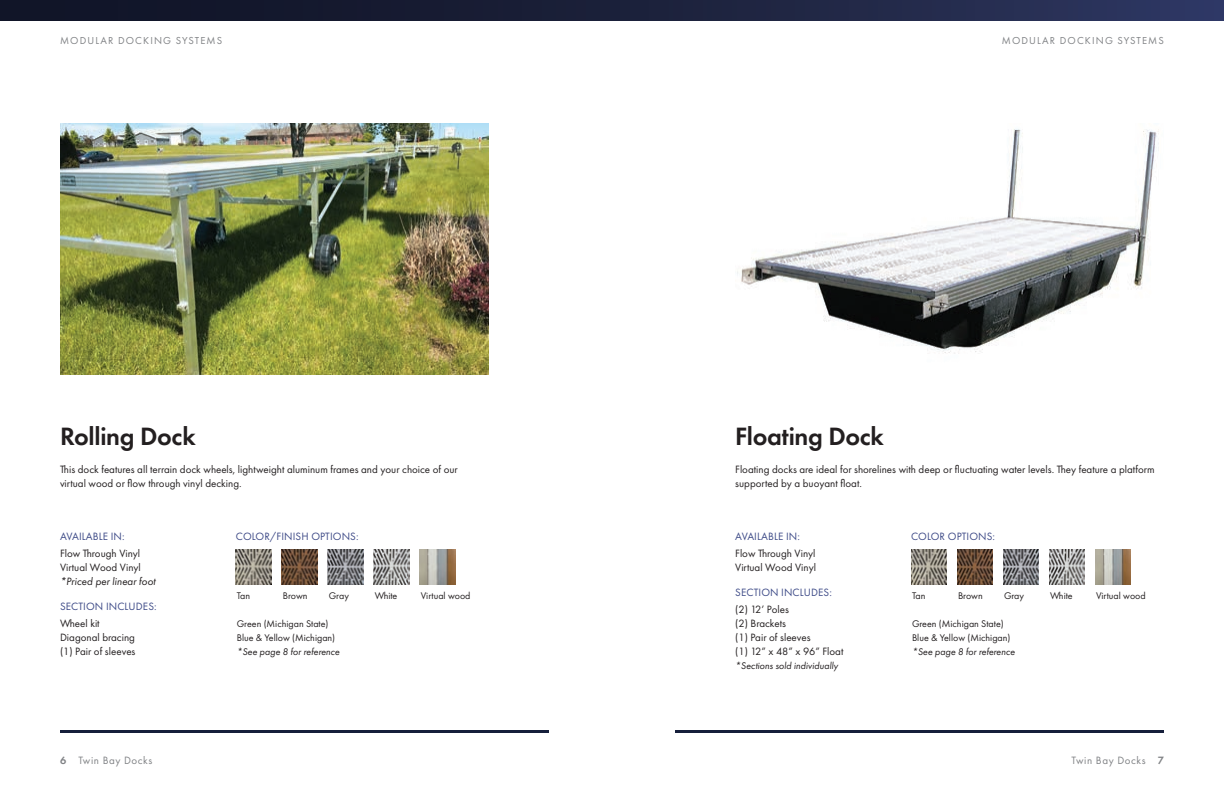
<style>
.page{position:relative;width:1224px;height:792px;background:#fff}
.page>*{position:absolute;margin:0;border:0;box-sizing:border-box;transform-origin:0 0}
.t1{font:600 26px "Futura PT";letter-spacing:-.01em;color:#231f20}
.t2{font:11px/14px "Futura PT";color:#231f20}
.t3{font:11px "Futura PT";letter-spacing:.01em;color:#3d4a87}
.t4{font:11px "Futura PT";letter-spacing:.01em;color:#3e4a87}
.t5{font:11px "Futura PT";letter-spacing:.05em;color:#808285}
.t6{font:italic 11px "Futura PT";color:#231f20}
.t7{font:10.5px "Futura PT";letter-spacing:.11em;color:#808285}
.t8{font:10px/14px "Futura PT";color:#231f20}
.t9{font:italic 10px "Futura PT";color:#231f20}
.s1{font-weight:600}
</style>
<div class="page">
<img style="left:60px;top:123px;width:429px;height:252px">
<img style="left:737px;top:129px;width:422px;height:225px">
<div style="left:0;top:0;width:1224px;height:21px;background:linear-gradient(to right,#0d101f,#2c355d)"></div>
<hr style="left:675px;top:730px;width:489px;height:3px;background:#161f3b">
<hr style="left:60px;top:730px;width:489px;height:3px;background:#161f3b">
<img style="left:236px;top:549px;width:36px;height:36px">
<img style="left:282px;top:549px;width:36px;height:36px">
<img style="left:328px;top:549px;width:36px;height:36px">
<img style="left:374px;top:549px;width:36px;height:36px">
<img style="left:911px;top:549px;width:36px;height:36px">
<img style="left:957px;top:549px;width:36px;height:36px">
<img style="left:1003px;top:549px;width:36px;height:36px">
<img style="left:1049px;top:549px;width:36px;height:36px">
<img style="left:420px;top:549px;width:36px;height:36px">
<img style="left:1095px;top:549px;width:36px;height:36px">
<p class="t7" style="left:60px;top:34px;width:164px">MODULAR DOCKING SYSTEMS</p>
<p class="t7" style="left:1002px;top:34px;width:164px">MODULAR DOCKING SYSTEMS</p>
<h1 class="t1" style="left:60px;top:420px;width:137px">Rolling Dock</h1>
<p class="t2" style="left:60px;top:462px;width:399px">This dock features all terrain dock wheels, lightweight aluminum frames and your choice of our virtual wood or flow through vinyl decking.</p>
<p class="t3" style="left:60px;top:530px;width:66px">AVAILABLE IN:</p>
<p class="t2" style="left:60px;top:546px;width:82px">Flow Through Vinyl<br>Virtual Wood Vinyl</p>
<p class="t6" style="left:60px;top:575px;width:97px">*Priced per linear foot</p>
<p class="t3" style="left:60px;top:600px;width:98px">SECTION INCLUDES:</p>
<p class="t2" style="left:60px;top:616px;width:77px">Wheel kit<br>Diagonal bracing (1) Pair of sleeves</p>
<p class="t4" style="left:236px;top:530px;width:124px">COLOR/FINISH OPTIONS:</p>
<p class="t8" style="left:283px;top:589px;width:26px">Brown</p>
<p class="t8" style="left:329px;top:589px;width:22px">Gray</p>
<p class="t8" style="left:375px;top:589px;width:24px">White</p>
<p class="t8" style="left:421px;top:589px;width:51px">Virtual wood</p>
<p class="t8" style="left:237px;top:589px;width:15px">Tan</p>
<p class="t8" style="left:237px;top:617px;width:100px">Green (Michigan State)<br>Blue &amp; Yellow (Michigan)</p>
<p class="t9" style="left:237px;top:646px;width:105px">*See page 8 for reference</p>
<h1 class="t1" style="left:735px;top:420px;width:150px">Floating Dock</h1>
<p class="t2" style="left:735px;top:462px;width:421px">Floating docks are ideal for shorelines with deep or fluctuating water levels. They feature a platform supported by a buoyant float.</p>
<p class="t3" style="left:735px;top:530px;width:66px">AVAILABLE IN:</p>
<p class="t2" style="left:735px;top:546px;width:82px">Flow Through Vinyl<br>Virtual Wood Vinyl</p>
<p class="t3" style="left:735px;top:586px;width:98px">SECTION INCLUDES:</p>
<p class="t2" style="left:735px;top:602px;width:110px">(2) 12’ Poles<br>(2) Brackets<br>(1) Pair of sleeves<br>(1) 12” x 48” x 96” Float</p>
<p class="t9" style="left:735px;top:660px;width:105px">*Sections sold individually</p>
<p class="t4" style="left:911px;top:530px;width:85px">COLOR OPTIONS:</p>
<p class="t8" style="left:912px;top:589px;width:15px">Tan</p>
<p class="t8" style="left:958px;top:589px;width:26px">Brown</p>
<p class="t8" style="left:1004px;top:589px;width:22px">Gray</p>
<p class="t8" style="left:1050px;top:589px;width:24px">White</p>
<p class="t8" style="left:1096px;top:589px;width:51px">Virtual wood</p>
<p class="t8" style="left:912px;top:617px;width:100px">Green (Michigan State)<br>Blue &amp; Yellow (Michigan)</p>
<p class="t9" style="left:912px;top:646px;width:105px">*See page 8 for reference</p>
<p class="t5" style="left:60px;top:754px;width:94px"><span class="s1">6</span> Twin Bay Docks</p>
<p class="t5" style="left:1072px;top:754px;width:94px">Twin Bay Docks <span class="s1">7</span></p>
</div>
